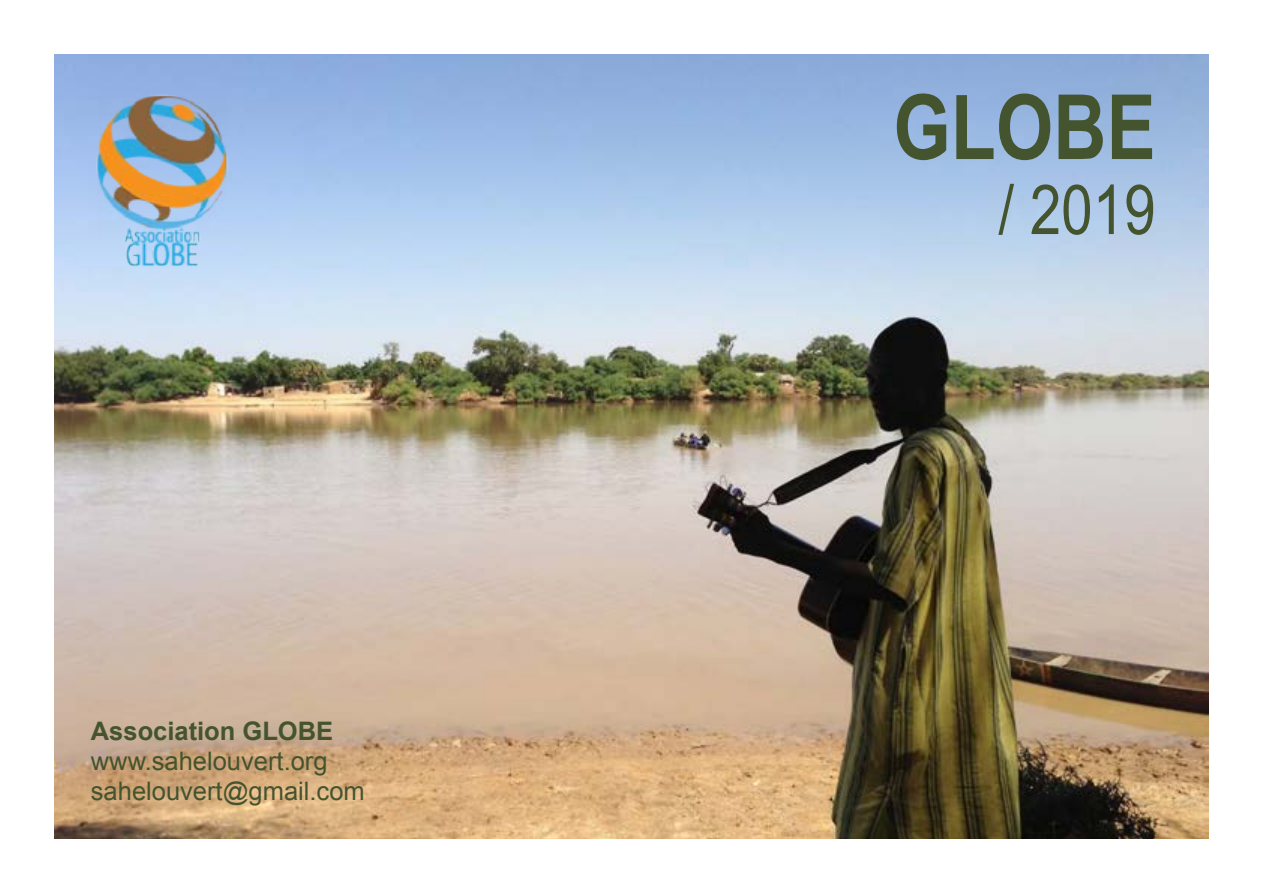
<style>
.page{position:relative;width:1263px;height:893px;background:#fff}
.page>*{position:absolute;margin:0;border:0;box-sizing:border-box;transform-origin:0 0}
.t1{font:700 90px "Arial Narrow";color:#44542f}
.t2{font:69px "Arial Narrow";color:#44542f}
.t3{font:25.5px/30px "Arial";color:#44542f}
.t4{font:700 25.5px "Arial";color:#44542f}
</style>
<div class="page">
<img style="left:54px;top:54px;width:1154px;height:785px">
<img style="left:86px;top:87px;width:153px;height:190px">
<p class="t4" style="left:91px;top:714px;width:244px">Association GLOBE</p>
<p class="t3" style="left:91px;top:746px;width:275px">www.sahelouvert.org sahelouvert@gmail.com</p>
<h1 class="t1" style="left:893px;top:59px;width:264px">GLOBE</h1>
<h2 class="t2" style="left:998px;top:159px;width:159px">/ 2019</h2>
</div>
